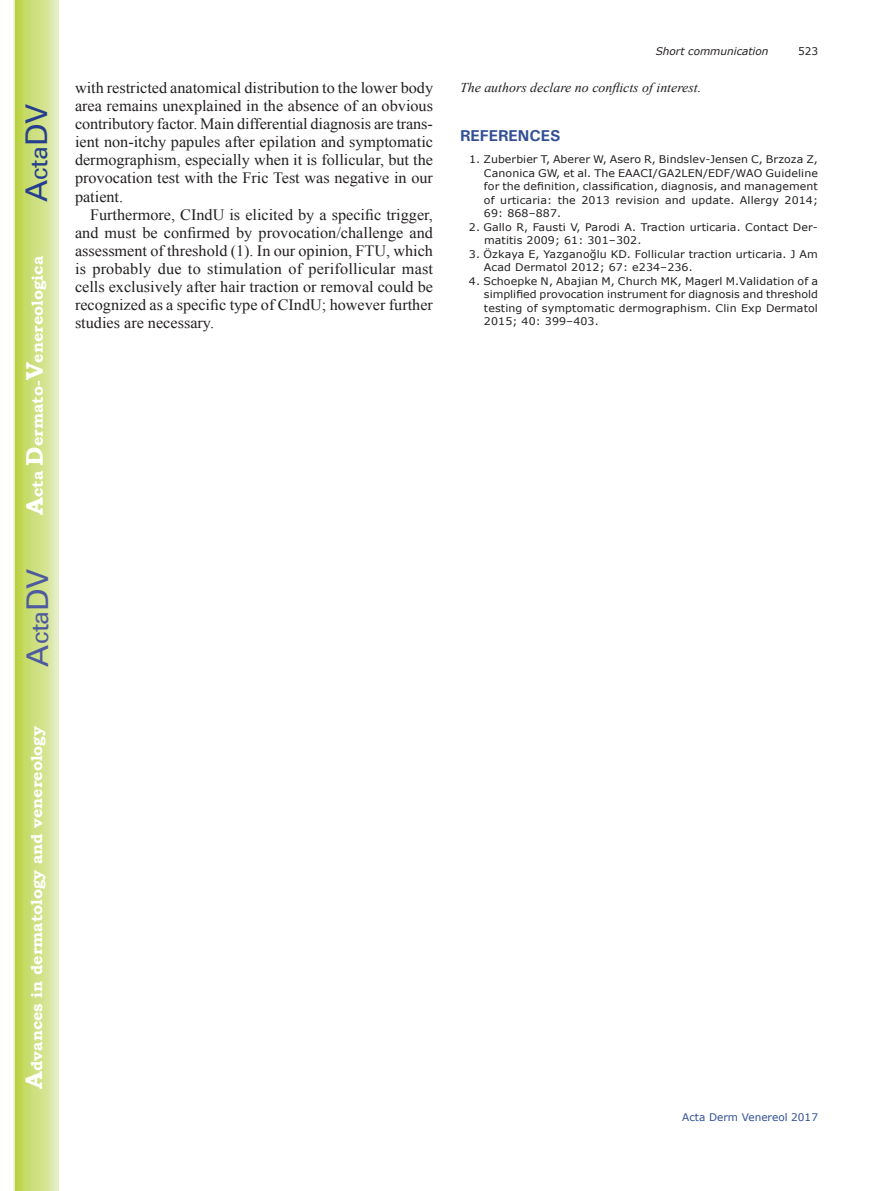
<style>
.page{position:relative;width:893px;height:1191px;background:#fff}
.page>*{position:absolute;margin:0;border:0;box-sizing:border-box;transform-origin:0 0}
.t1{font:30px "Univers";color:#4d5a9e}
.t2{font:30px "Univers";color:#253f8e}
.t3{font:15.75px/18px "Times New Roman";color:#231f20;text-align:justify}
.t4{font:700 15.75px "Bookman Old Style";color:#fff}
.t5{font:700 15.75px "Univers";color:#324f95}
.t6{font:italic 13.5px "Times New Roman";color:#231f20}
.t7{font:10.5px/13.5px "Verdana";letter-spacing:.01em;color:#231f20;text-align:justify;scale:1.05 1}
.t8{font:10.5px "Verdana";color:#324f95}
.t9{font:italic 10.5px "Verdana";color:#231f20}
.t10{font:10.5px "Verdana";letter-spacing:.01em;color:#231f20}
.s1{font-size:24px}
</style>
<div class="page">
<svg style="left:14px;top:0;width:45px;height:1191px;background:#cfe084"></svg>
<h1 class="t2" style="left:19px;top:202px;width:100px;rotate:-90deg">A<span class="s1">cta</span>DV</h1>
<p class="t4" style="left:28px;top:515px;width:260px;rotate:-90deg"><span class="s1">A</span>cta <span class="s1">D</span>ermato-<span class="s1">V</span>enereologica</p>
<h1 class="t1" style="left:20px;top:666px;width:100px;rotate:-90deg">A<span class="s1">cta</span>DV</h1>
<p class="t4" style="left:27px;top:1088px;width:364px;rotate:-90deg"><span class="s1">A</span>dvances in dermatology and venereology</p>
<p class="t3" style="left:75px;top:79px;width:360px">with restricted anatomical distribution to the lower body area remains unexplained in the absence of an obvious contributory factor. Main differential diagnosis are trans&shy;ient non-itchy papules after epilation and symptomatic dermographism, especially when it is follicular, but the provocation test with the Fric Test was negative in our patient.</p>
<p class="t3" style="left:75px;top:205px;width:360px;text-indent:15px">Furthermore, CIndU is elicited by a specific trigger, and must be confirmed by provocation/challenge and assessment of threshold (1). In our opinion, FTU, which is probably due to stimulation of perifollicular mast cells exclusively after hair traction or removal could be recognized as a specific type of CIndU; however further studies are necessary.</p>
<p class="t9" style="left:656px;top:44px;width:114px">Short communication</p>
<p class="t10" style="left:798px;top:44px;width:22px">523</p>
<p class="t6" style="left:460px;top:78px;width:243px">The authors declare no conflicts of interest.</p>
<p class="t5" style="left:460px;top:125px;width:102px">REFERENCES</p>
<p class="t7" style="left:484px;top:153px;width:320px;text-indent:-15px">1. Zuberbier T, Aberer W, Asero R, Bindslev-Jensen C, Brzoza Z, Canonica GW, et al. The EAACI/GA2LEN/EDF/WAO Guideline for the definition, classification, diagnosis, and management of urticaria: the 2013 revision and update. Allergy 2014; 69: 868–887.</p>
<p class="t7" style="left:484px;top:220px;width:320px;text-indent:-15px">2. Gallo R, Fausti V, Parodi A. Traction urticaria. Contact Der&shy;matitis 2009; 61: 301–302.</p>
<p class="t7" style="left:484px;top:247px;width:320px;text-indent:-15px">3. Özkaya E, Yazganoğlu KD. Follicular traction urticaria. J Am<br>Acad Dermatol 2012; 67: e234–236.</p>
<p class="t7" style="left:484px;top:274px;width:320px;text-indent:-15px">4. Schoepke N, Abajian M, Church MK, Magerl M.Validation of a simplified provocation instrument for diagnosis and threshold testing of symptomatic dermographism. Clin Exp Dermatol 2015; 40: 399–403.</p>
<p class="t8" style="left:682px;top:1109px;width:137px">Acta Derm Venereol 2017</p>
</div>
